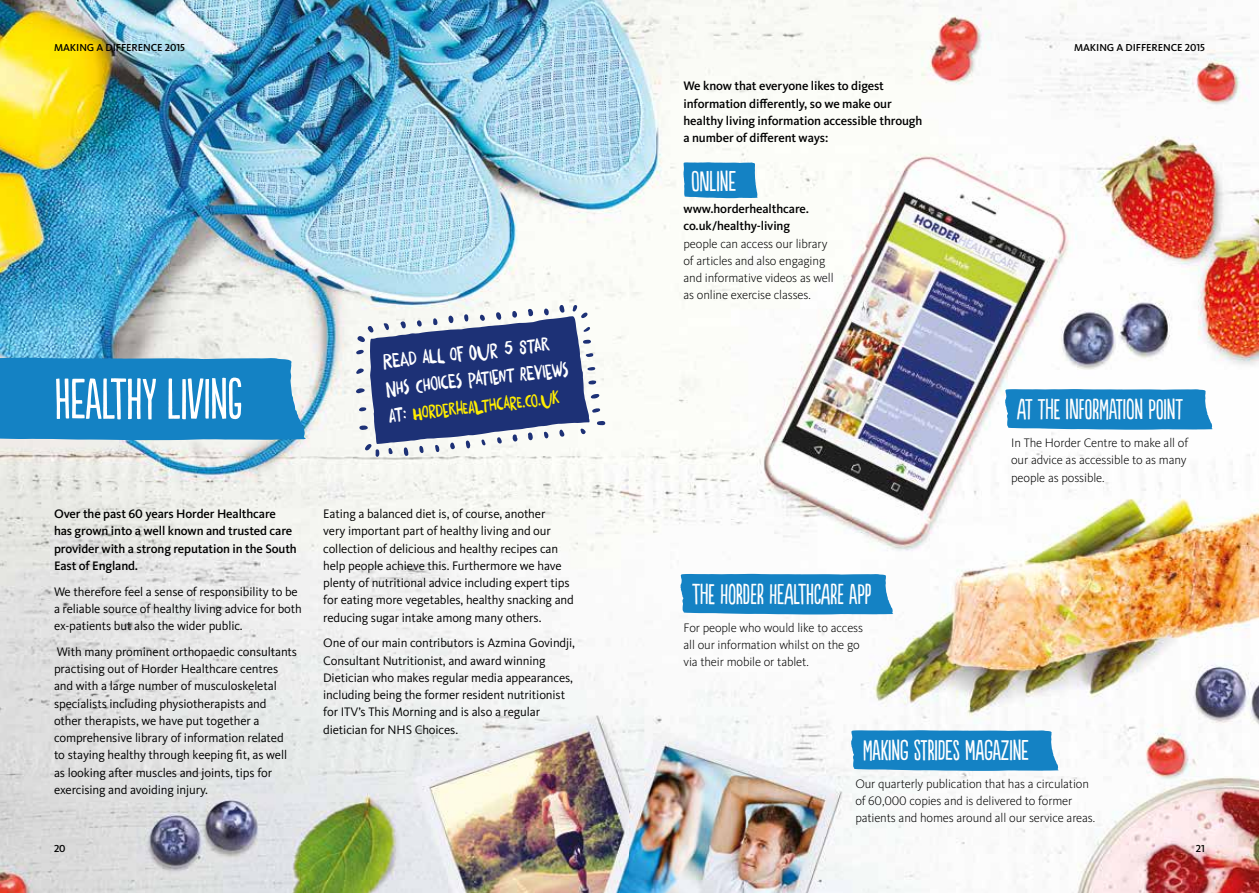
<style>
.page{position:relative;width:1259px;height:893px;background:#fff}
.page>*{position:absolute;margin:0;border:0;box-sizing:border-box;transform-origin:0 0}
.t1{font:53.85px "Populaire";letter-spacing:-.01em;color:#fff}
.t2{font:27px "Populaire";letter-spacing:-.01em;color:#fff}
.t3{font:18px/27px "Daft Brush";color:#fff}
.t4{font:16.5px "Daft Brush";color:#ffed00}
.t5{font:12.75px/17.2px "Kievit Pro";letter-spacing:-.01em;color:#000}
.t6{font:300 12.75px/17.2px "Kievit Pro";letter-spacing:-.01em;color:#000}
.t7{font:500 12.75px/17.2px "Kievit Pro";letter-spacing:-.01em;color:#000}
.t8{font:500 10.5px "Kievit Pro";letter-spacing:-.005em;color:#000}
.s1{font-size:18px;color:#fff}
</style>
<div class="page">
<img style="left:0;top:0;width:1259px;height:893px">
<div style="left:0;top:358px;width:306px;height:82px;background:#1482c4"></div>
<svg style="left:355px;top:304px;width:251px;height:154px"></svg>
<svg style="left:683px;top:162px;width:74px;height:36px;background:#2189c6"></svg>
<svg style="left:1005px;top:389px;width:207px;height:41px;background:#2189c7"></svg>
<svg style="left:680px;top:574px;width:213px;height:40px;background:#1e87c6"></svg>
<svg style="left:851px;top:730px;width:207px;height:41px;background:#2189c7"></svg>
<p class="t8" style="left:54px;top:41px;width:132px">MAKING A DIFFERENCE 2015</p>
<p class="t8" style="left:1074px;top:41px;width:132px">MAKING A DIFFERENCE 2015</p>
<p class="t7" style="left:683px;top:77px;width:240px">We know that everyone likes to digest information differently, so we make our healthy living information accessible through a number of different ways:</p>
<h2 class="t2" style="left:691px;top:166px;width:26px">ONLINE</h2>
<p class="t7" style="left:683px;top:200px;width:127px">www.horderhealthcare. co.uk/healthy-living</p>
<p class="t6" style="left:683px;top:235px;width:152px">people can access our library of articles and also engaging and informative videos as well as online exercise classes.</p>
<h1 class="t1" style="left:54px;top:370px;width:190px">HEALTHY LIVING</h1>
<h3 class="t3" style="left:382px;top:348px;width:186px;rotate:-6deg">Read all of ou r 5 star<br>NHS Choices patient reviews</h3>
<p class="t4" style="left:388px;top:405px;width:173px;rotate:-6deg"><span class="s1">at:</span> horderhealthcare.co.u k</p>
<h2 class="t2" style="left:1016px;top:395px;width:167px">AT THE INFORMATION POINT</h2>
<p class="t6" style="left:1011px;top:434px;width:178px;text-align:justify">In The Horder Centre to make all of our advice as accessible to as many people as possible.</p>
<p class="t7" style="left:54px;top:505px;width:244px">Over the past 60 years Horder Healthcare has grown into a well known and trusted care provider with a strong reputation in the South East of England.</p>
<p class="t5" style="left:54px;top:582px;width:249px">We therefore feel a sense of responsibility to be a reliable source of healthy living advice for both ex-patients but also the wider public.</p>
<p class="t5" style="left:54px;top:643px;width:245px">With many prominent orthopaedic consultants practising out of Horder Healthcare centres and with a large number of musculoskeletal specialists including physiotherapists and other therapists, we have put together a comprehensive library of information related to staying healthy through keeping fit, as well as looking after muscles and joints, tips for exercising and avoiding injury.</p>
<p class="t5" style="left:323px;top:505px;width:252px">Eating a balanced diet is, of course, another<br>very important part of healthy living and our collection of delicious and healthy recipes can help people achieve this. Furthermore we have plenty of nutritional advice including expert tips for eating more vegetables, healthy snacking and reducing sugar intake among many others.</p>
<p class="t5" style="left:323px;top:634px;width:253px">One of our main contributors is Azmina Govindji, Consultant Nutritionist, and award winning Dietician who makes regular media appearances, including being the former resident nutritionist for ITV’s This Morning and is also a regular dietician for NHS Choices.</p>
<h2 class="t2" style="left:692px;top:579px;width:181px">THE HORDER HEALTHCARE APP</h2>
<p class="t6" style="left:683px;top:619px;width:181px">For people who would like to access all our information whilst on the go via their mobile or tablet.</p>
<h2 class="t2" style="left:862px;top:736px;width:154px">MAKING STRIDES MAGAZINE</h2>
<p class="t6" style="left:855px;top:775px;width:241px">Our quarterly publication that has a circulation of 60,000 copies and is delivered to former patients and homes around all our service areas.</p>
<p class="t8" style="left:54px;top:842px;width:13px">20</p>
<p class="t8" style="left:1195px;top:842px;width:11px">21</p>
</div>
